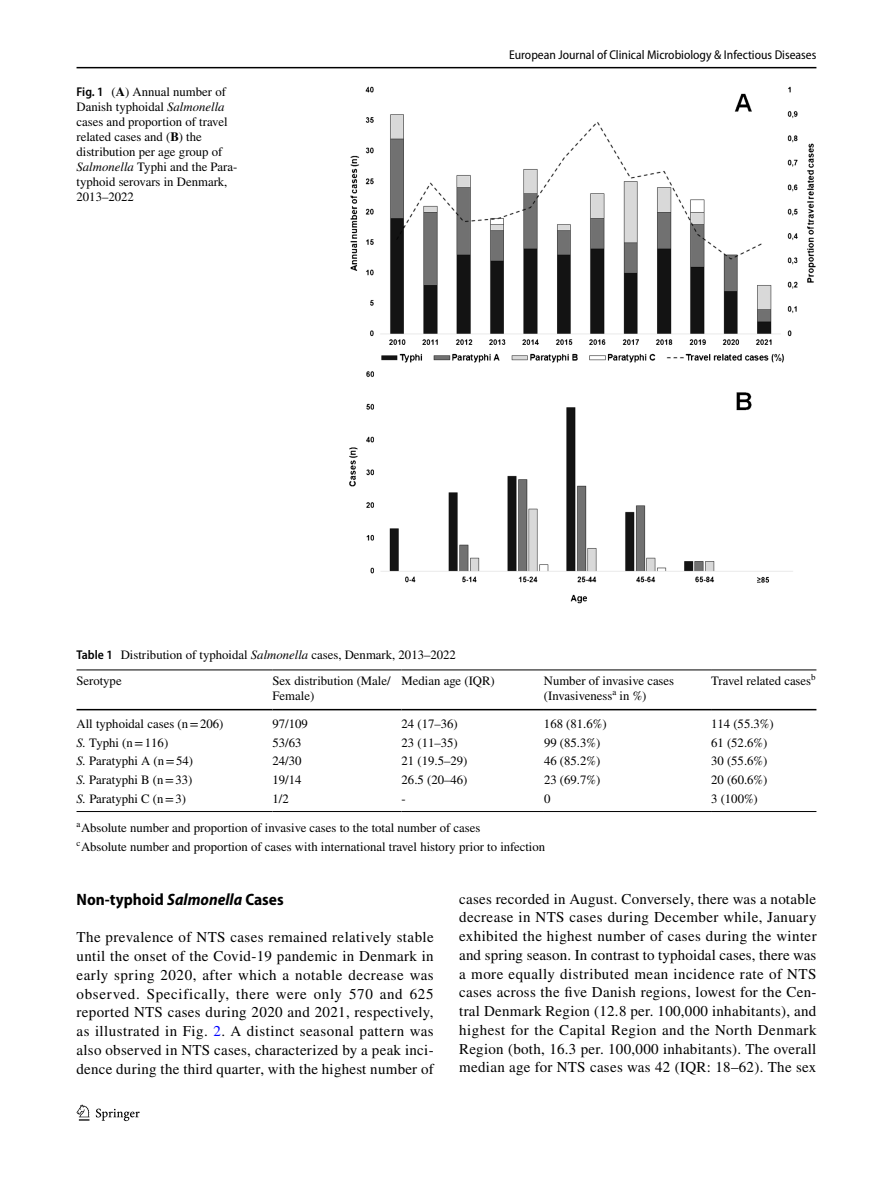
<style>
.page{position:relative;width:893px;height:1187px;background:#fff}
.page>*{position:absolute;margin:0;border:0;box-sizing:border-box;transform-origin:0 0}
.t1{font:700 semi-condensed 16.5px "Myriad Pro";color:#000}
.t2{font:15px/18.8px "STIX";letter-spacing:.02em;color:#000;text-align:justify}
.t3{font:12.75px/15px "STIX";color:#000}
.t4{font:semi-condensed 12.75px "Myriad Pro";color:#000}
.s1{font-family:"Myriad Pro";font-weight:600;font-stretch:semi-condensed}
.s2{font-weight:700}
.s3{font-style:italic}
.s4{color:#00f}
</style>
<div class="page">
<hr style="left:77px;top:67px;width:739px;height:1px;background:#000">
<svg style="left:77px;top:1104px;width:12px;height:16px"></svg>
<svg style="left:96px;top:1108px;width:44px;height:12px"></svg>
<img style="left:349px;top:87px;width:467px;height:516px">
<hr style="left:77px;top:669px;width:195px;height:1px;background:#000">
<hr style="left:77px;top:708px;width:195px;height:2px;background:#000">
<hr style="left:272px;top:669px;width:130px;height:1px;background:#000">
<hr style="left:272px;top:708px;width:130px;height:2px;background:#000">
<hr style="left:402px;top:669px;width:142px;height:1px;background:#000">
<hr style="left:402px;top:708px;width:142px;height:2px;background:#000">
<hr style="left:544px;top:669px;width:167px;height:1px;background:#000">
<hr style="left:544px;top:708px;width:167px;height:2px;background:#000">
<hr style="left:711px;top:669px;width:105px;height:1px;background:#000">
<hr style="left:711px;top:708px;width:105px;height:2px;background:#000">
<hr style="left:77px;top:811px;width:195px;height:1px;background:#000">
<hr style="left:272px;top:811px;width:130px;height:1px;background:#000">
<hr style="left:402px;top:811px;width:142px;height:1px;background:#000">
<hr style="left:544px;top:811px;width:167px;height:1px;background:#000">
<hr style="left:711px;top:811px;width:105px;height:1px;background:#000">
<p class="t3" style="left:77px;top:85px;width:162px"><span class="s1">Fig. 1</span> (<span class="s2">A</span>) Annual number of<br>Danish typhoidal <span class="s3">Salmonella </span>cases and proportion of travel related cases and (<span class="s2">B</span>) the distribution per age group of<br><span class="s3">Salmonella</span> Typhi and the Para&shy;typhoid serovars in Denmark,<br>2013–2022</p>
<p class="t4" style="left:509px;top:48px;width:309px">European Journal of Clinical Microbiology &amp; Infectious Diseases</p>
<p class="t3" style="left:77px;top:648px;width:381px"><span class="s1">Table 1</span> Distribution of typhoidal <span class="s3">Salmonella</span> cases, Denmark, 2013–2022</p>
<p class="t3" style="left:77px;top:674px;width:47px">Serotype</p>
<p class="t3" style="left:272px;top:674px;width:120px">Sex distribution (Male/<br>Female)</p>
<p class="t3" style="left:402px;top:674px;width:95px">Median age (IQR)</p>
<p class="t3" style="left:544px;top:674px;width:132px">Number of invasive cases (Invasiveness<sup>a</sup> in %)</p>
<p class="t3" style="left:711px;top:674px;width:106px">Travel related cases<sup>b</sup></p>
<p class="t3" style="left:77px;top:717px;width:148px">All typhoidal cases (n=206)</p>
<p class="t3" style="left:272px;top:717px;width:37px">97/109</p>
<p class="t3" style="left:402px;top:717px;width:58px">24 (17–36)</p>
<p class="t3" style="left:544px;top:717px;width:64px">168 (81.6%)</p>
<p class="t3" style="left:711px;top:717px;width:64px">114 (55.3%)</p>
<p class="t3" style="left:77px;top:735px;width:93px"><span class="s3">S.</span> Typhi (n=116)</p>
<p class="t3" style="left:273px;top:735px;width:31px">53/63</p>
<p class="t3" style="left:402px;top:735px;width:58px">23 (11–35)</p>
<p class="t3" style="left:544px;top:735px;width:58px">99 (85.3%)</p>
<p class="t3" style="left:711px;top:735px;width:58px">61 (52.6%)</p>
<p class="t3" style="left:77px;top:754px;width:118px"><span class="s3">S.</span> Paratyphi A (n=54)</p>
<p class="t3" style="left:273px;top:754px;width:31px">24/30</p>
<p class="t3" style="left:402px;top:754px;width:67px">21 (19.5–29)</p>
<p class="t3" style="left:544px;top:754px;width:58px">46 (85.2%)</p>
<p class="t3" style="left:711px;top:754px;width:58px">30 (55.6%)</p>
<p class="t3" style="left:77px;top:773px;width:117px"><span class="s3">S.</span> Paratyphi B (n=33)</p>
<p class="t3" style="left:273px;top:773px;width:31px">19/14</p>
<p class="t3" style="left:402px;top:773px;width:67px">26.5 (20–46)</p>
<p class="t3" style="left:544px;top:773px;width:58px">23 (69.7%)</p>
<p class="t3" style="left:711px;top:773px;width:58px">20 (60.6%)</p>
<p class="t3" style="left:77px;top:792px;width:111px"><span class="s3">S.</span> Paratyphi C (n=3)</p>
<p class="t3" style="left:273px;top:792px;width:18px">1/2</p>
<p class="t3" style="left:402px;top:792px;width:6px">-</p>
<p class="t3" style="left:544px;top:792px;width:8px">0</p>
<p class="t3" style="left:711px;top:792px;width:48px">3 (100%)</p>
<p class="t3" style="left:77px;top:818px;width:470px;line-height:19.2px"><sup>a</sup>Absolute number and proportion of invasive cases to the total number of cases<br><sup>c</sup>Absolute number and proportion of cases with international travel history prior to infection</p>
<p class="t1" style="left:77px;top:889px;width:209px">Non‑typhoid <span class="s3">Salmonella</span> Cases</p>
<p class="t2" style="left:77px;top:928px;width:359px">The prevalence of NTS cases remained relatively stable until the onset of the Covid-19 pandemic in Denmark in early spring 2020, after which a notable decrease was observed. Specifically, there were only 570 and 625 reported NTS cases during 2020 and 2021, respectively, as illustrated in Fig. <span class="s4">2</span>. A distinct seasonal pattern was also observed in NTS cases, characterized by a peak inci&shy;dence during the third quarter, with the highest number of</p>
<p class="t2" style="left:459px;top:890px;width:359px">cases recorded in August. Conversely, there was a notable decrease in NTS cases during December while, January exhibited the highest number of cases during the winter and spring season. In contrast to typhoidal cases, there was a more equally distributed mean incidence rate of NTS cases across the five Danish regions, lowest for the Cen&shy;tral Denmark Region (12.8 per. 100,000 inhabitants), and highest for the Capital Region and the North Denmark Region (both, 16.3 per. 100,000 inhabitants). The overall median age for NTS cases was 42 (IQR: 18–62). The sex</p>
</div>
